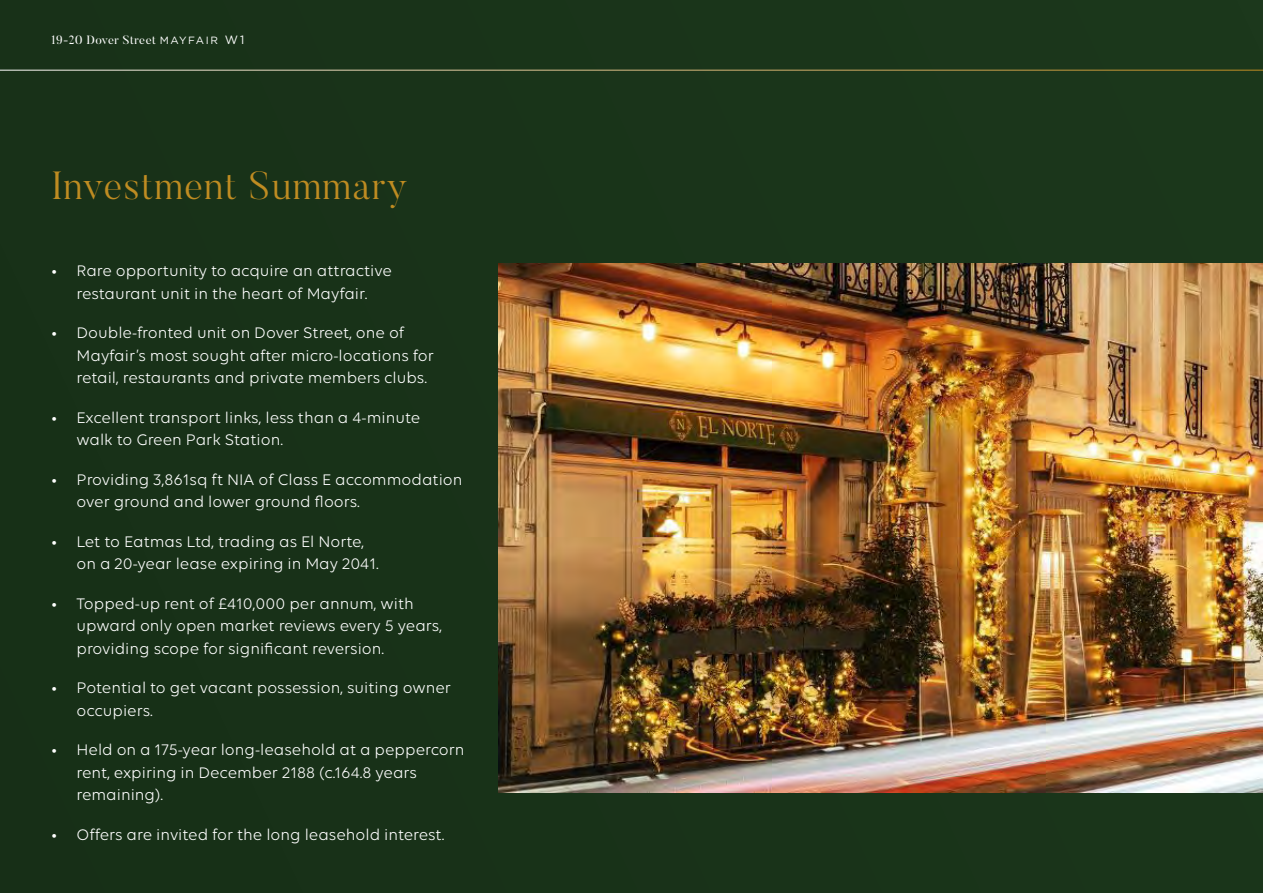
<style>
.page{position:relative;width:1263px;height:893px;background:#1c381c}
.page>*{position:absolute;margin:0;border:0;box-sizing:border-box;transform-origin:0 0}
.t1{font:300 39px "Butler";letter-spacing:.04em;color:#bf8c22}
.t2{font:16.5px/22.5px "Volte";color:#fff}
.t3{font:12px "Butler";letter-spacing:.04em;color:#fff}
.s1{font-family:"Gotham";font-size:10.5px}
.s2{font-family:"Gotham"}
</style>
<div class="page">
<hr style="left:0;top:70px;width:1263px;height:1px;background:#fff">
<img style="left:499px;top:264px;width:764px;height:529px">
<p class="t3" style="left:51px;top:32px;width:195px">19-20 Dover Street <span class="s1">MAYFAIR</span> <span class="s2">W1</span></p>
<h1 class="t1" style="left:51px;top:161px;width:358px">Investment Summary</h1>
<p class="t2" style="left:51px;top:259px;width:342px;text-align:center">• Rare opportunity to acquire an attractive restaurant unit in the heart of Mayfair.</p>
<p class="t2" style="left:77px;top:321px;width:359px;text-indent:-26px">• Double-fronted unit on Dover Street, one of<br>Mayfair’s most sought after micro-locations for retail, restaurants and private members clubs.</p>
<p class="t2" style="left:77px;top:406px;width:345px;text-indent:-26px">• Excellent transport links, less than a 4-minute walk to Green Park Station.</p>
<p class="t2" style="left:77px;top:468px;width:387px;text-indent:-26px">• Providing 3,861sq ft NIA of Class E accommodation over ground and lower ground floors.</p>
<p class="t2" style="left:77px;top:530px;width:304px;text-indent:-26px">• Let to Eatmas Ltd, trading as El Norte, on a 20-year lease expiring in May 2041.</p>
<p class="t2" style="left:77px;top:592px;width:367px;text-indent:-26px">• Topped-up rent of £410,000 per annum, with upward only open market reviews every 5 years, providing scope for significant reversion.</p>
<p class="t2" style="left:77px;top:676px;width:376px;text-indent:-26px">• Potential to get vacant possession, suiting owner occupiers.</p>
<p class="t2" style="left:77px;top:738px;width:389px;text-indent:-26px">• Held on a 175-year long-leasehold at a peppercorn rent, expiring in December 2188 (c.164.8 years remaining).</p>
<p class="t2" style="left:51px;top:823px;width:395px">• Offers are invited for the long leasehold interest.</p>
</div>
